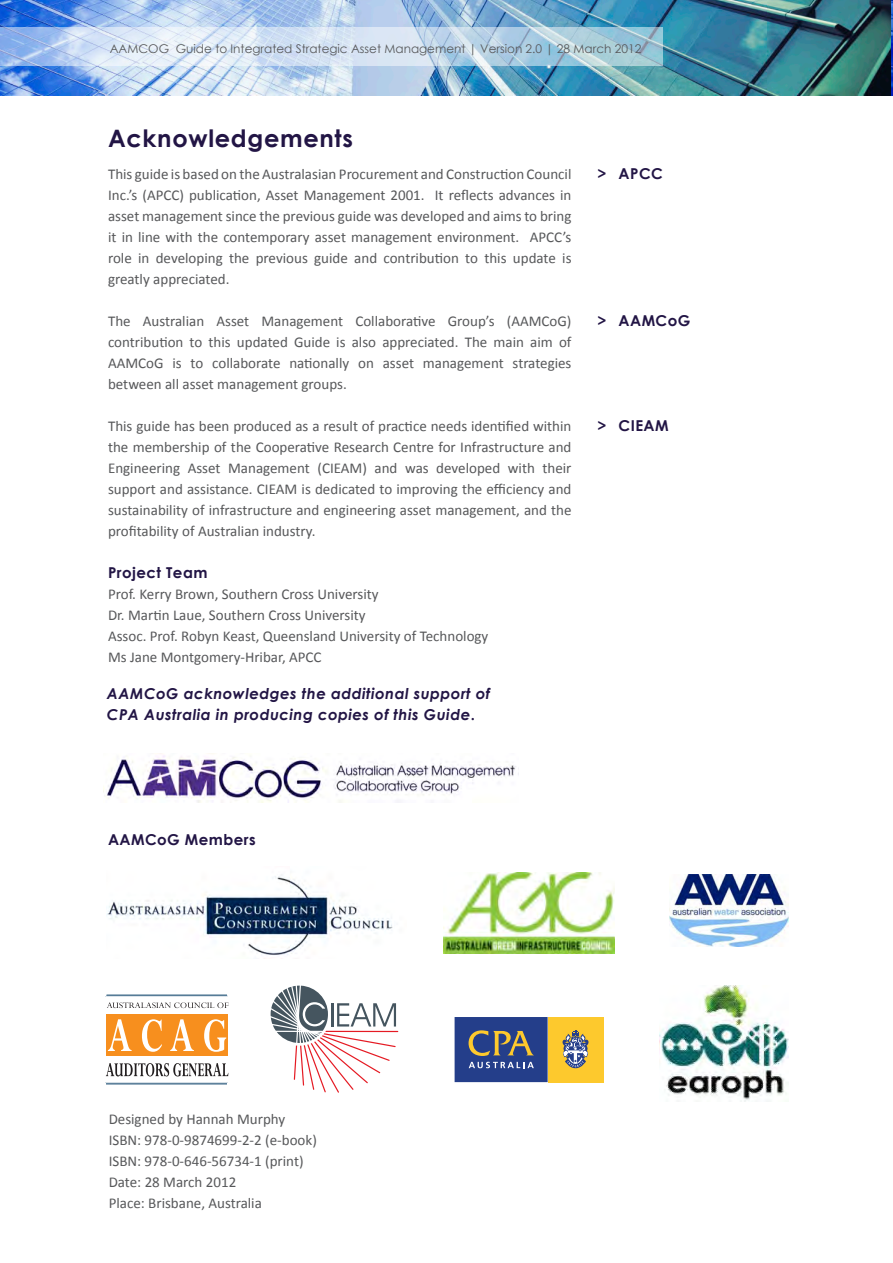
<style>
.page{position:relative;width:893px;height:1263px;background:#fff}
.page>*{position:absolute;margin:0;border:0;box-sizing:border-box;transform-origin:0 0}
.Page_headings{font:700 24px "Century Gothic";letter-spacing:.03em;color:#221545}
.t1{font:15px/21px "Calibri";color:#57585a;text-align:justify}
.Side_heading{font:italic 700 15px/21px "Century Gothic";letter-spacing:.03em;color:#221545}
.Side_heading-2{font:700 15px "Century Gothic";letter-spacing:.03em;color:#221545}
.t2{font:12px "Century Gothic";color:#57585a}
.s1{font-style:normal}
</style>
<div class="page">
<img style="left:0;top:0;width:891px;height:95px">
<svg style="left:0;top:28px;width:663px;height:38px;background:#c3d9ec"></svg>
<div style="left:455px;top:1017px;width:93px;height:65px;background:#243e8a"></div>
<div style="left:548px;top:1017px;width:55px;height:65px;background:#fdc92d"></div>
<svg style="left:562px;top:1031px;width:27px;height:37px"></svg>
<svg style="left:469px;top:1030px;width:65px;height:26px"></svg>
<svg style="left:469px;top:1062px;width:65px;height:6px"></svg>
<img style="left:444px;top:872px;width:170px;height:81px">
<img style="left:670px;top:874px;width:119px;height:73px">
<img style="left:107px;top:874px;width:286px;height:81px">
<img style="left:660px;top:985px;width:129px;height:117px">
<div style="left:106px;top:1014px;width:122px;height:42px;background:#f78f1e"></div>
<svg style="left:108px;top:1019px;width:24px;height:32px"></svg>
<svg style="left:142px;top:1019px;width:20px;height:33px"></svg>
<svg style="left:170px;top:1019px;width:24px;height:32px"></svg>
<svg style="left:204px;top:1019px;width:22px;height:33px"></svg>
<svg style="left:107px;top:1002px;width:121px;height:6px"></svg>
<svg style="left:106px;top:1063px;width:122px;height:13px"></svg>
<div style="left:105px;top:993px;width:124px;height:4px;border:1px solid #fff"></div>
<div style="left:105px;top:1082px;width:123px;height:3px;border:1px solid #fff"></div>
<img style="left:891px;top:0;width:2px;height:95px">
<svg style="left:271px;top:985px;width:127px;height:108px"></svg>
<img style="left:103px;top:753px;width:413px;height:49px">
<p class="t2" style="left:110px;top:40px;width:533px">AAMCOG Guide to Integrated Strategic Asset Management | Version 2.0 | 28 March 2012</p>
<p class="Page_headings" style="left:108px;top:120px;width:247px">Acknowledgements</p>
<p class="t1" style="left:108px;top:163px;width:465px">This guide is based on the Australasian Procurement and Construction Council Inc.’s (APCC) publication, Asset Management 2001. It reflects advances in asset management since the previous guide was developed and aims to bring it in line with the contemporary asset management environment. APCC’s role in developing the previous guide and contribution to this update is greatly appreciated.</p>
<p class="t1" style="left:108px;top:310px;width:465px">The Australian Asset Management Collaborative Group’s (AAMCoG) contribution to this updated Guide is also appreciated. The main aim of AAMCoG is to collaborate nationally on asset management strategies between all asset management groups.</p>
<p class="t1" style="left:108px;top:415px;width:465px">This guide has been produced as a result of practice needs identified within the membership of the Cooperative Research Centre for Infrastructure and Engineering Asset Management (CIEAM) and was developed with their support and assistance. CIEAM is dedicated to improving the efficiency and sustainability of infrastructure and engineering asset management, and the profitability of Australian industry.</p>
<p class="Side_heading-2" style="left:108px;top:561px;width:101px">Project Team</p>
<p class="t1" style="left:108px;top:583px;width:272px">Prof. Kerry Brown, Southern Cross University</p>
<p class="t1" style="left:108px;top:604px;width:259px">Dr. Martin Laue, Southern Cross University</p>
<p class="t1" style="left:108px;top:625px;width:382px">Assoc. Prof. Robyn Keast, Queensland University of Technology</p>
<p class="t1" style="left:108px;top:646px;width:215px">Ms Jane Montgomery-Hribar, APCC</p>
<p class="Side_heading" style="left:107px;top:683px;width:385px">AAMCoG acknowledges the additional support of<br>CPA Australia in producing copies of this Guide<span class="s1">.</span></p>
<p class="Side_heading-2" style="left:597px;top:162px;width:67px">&gt; APCC</p>
<p class="Side_heading-2" style="left:597px;top:309px;width:95px">&gt; AAMCoG</p>
<p class="Side_heading-2" style="left:597px;top:414px;width:73px">&gt; CIEAM</p>
<p class="Side_heading-2" style="left:108px;top:828px;width:149px">AAMCoG Members</p>
<p class="t1" style="left:109px;top:1109px;width:178px">Designed by Hannah Murphy</p>
<p class="t1" style="left:109px;top:1130px;width:210px">ISBN: 978-0-9874699-2-2 (e-book)</p>
<p class="t1" style="left:109px;top:1151px;width:196px">ISBN: 978-0-646-56734-1 (print)</p>
<p class="t1" style="left:109px;top:1172px;width:129px">Date: 28 March 2012</p>
<p class="t1" style="left:109px;top:1193px;width:155px">Place: Brisbane, Australia</p>
</div>
